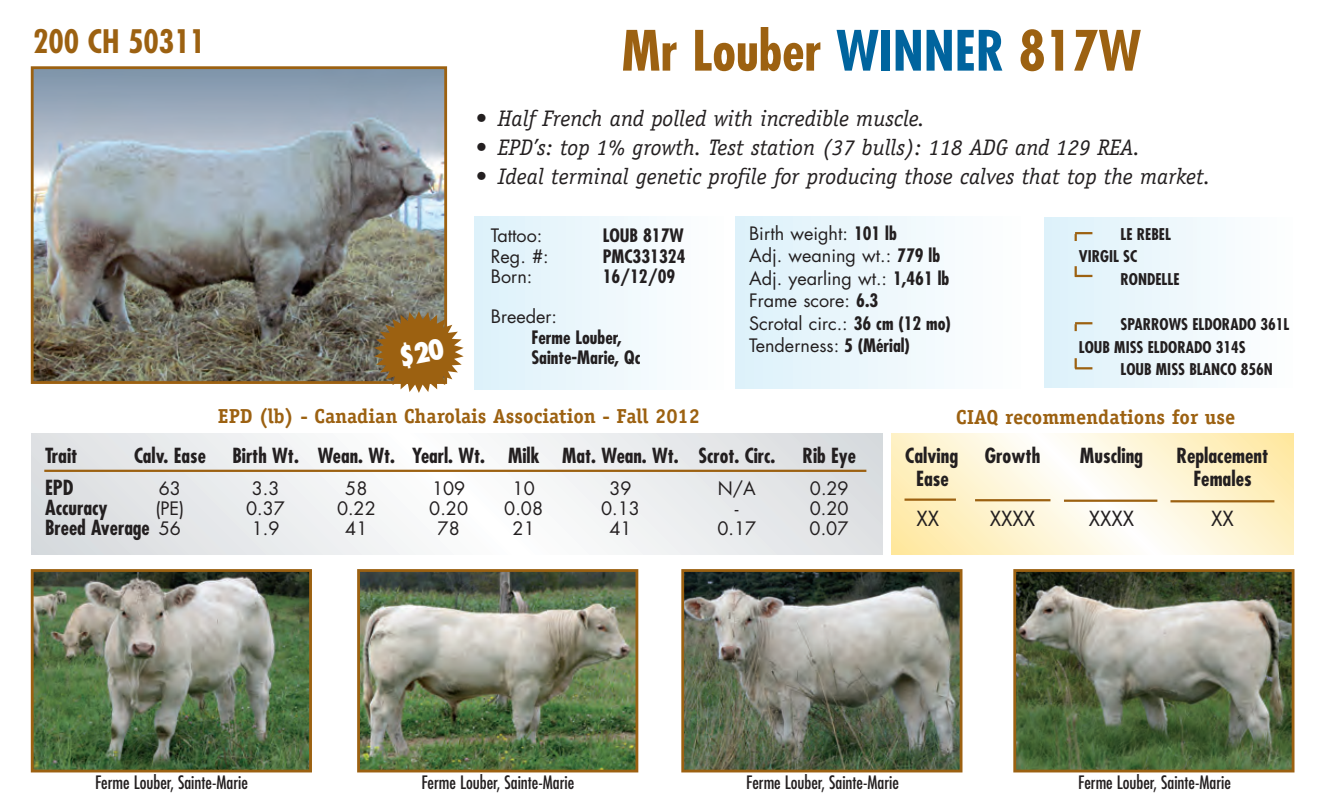
<style>
.page{position:relative;width:1334px;height:801px;background:#fff}
.page>*{position:absolute;margin:0;border:0;box-sizing:border-box;transform-origin:0 0}
.t1{font:700 condensed 54px "Futura";color:#9c6111}
.t2{font:700 condensed 31.5px "Futura";color:#9c6111}
.t3{font:italic 22.5px "Officina Serif";color:#231f20}
.t4{font:700 condensed 20.25px "Futura";color:#231f20}
.t5{font:700 20.25px "Officina Serif";color:#9c6111}
.t6{font:20.25px "Futura";color:#231f20}
.t7{font:18px/22.5px "Futura";color:#231f20}
.t8{font:condensed 18px "Futura";color:#231f20}
.t9{font:700 condensed 18px/20.2px "Futura";color:#231f20}
.t10{font:700 condensed 15.75px/22.5px "Futura";color:#231f20}
.s1{color:#00649e}
.s2{font-weight:700;font-stretch:condensed}
.s3{font-weight:400;font-stretch:normal;font-size:18px}
</style>
<div class="page">
<div style="left:1044px;top:217px;width:249px;height:170px;background:linear-gradient(to right,#dcf1f9,#fefeff)"></div>
<div style="left:735px;top:217px;width:286px;height:171px;background:linear-gradient(to right,#dcf1fa,#fefeff)"></div>
<div style="left:474px;top:216px;width:250px;height:173px;background:linear-gradient(to right,#dcf1fa,#fefeff)"></div>
<img style="left:35px;top:70px;width:408px;height:310px">
<div style="left:31px;top:66px;width:416px;height:318px;border:3px solid #9c6111"></div>
<img style="left:35px;top:572px;width:273px;height:196px">
<div style="left:31px;top:568px;width:281px;height:204px;border:3px solid #9c6111"></div>
<img style="left:685px;top:572px;width:273px;height:196px">
<div style="left:681px;top:568px;width:281px;height:204px;border:3px solid #9c6111"></div>
<img style="left:1017px;top:572px;width:273px;height:196px">
<div style="left:1013px;top:568px;width:281px;height:204px;border:3px solid #9c6111"></div>
<svg style="left:1074px;top:232px;width:18px;height:9px"></svg>
<svg style="left:1074px;top:266px;width:18px;height:11px"></svg>
<svg style="left:1074px;top:322px;width:18px;height:9px"></svg>
<svg style="left:1074px;top:358px;width:18px;height:11px"></svg>
<svg style="left:891px;top:433px;width:402px;height:121px"></svg>
<hr style="left:904px;top:498px;width:52px;height:2px;background:#9c6111">
<hr style="left:975px;top:499px;width:75px;height:2px;background:#9c6111">
<hr style="left:1064px;top:499px;width:93px;height:2px;background:#9c6111">
<hr style="left:1170px;top:500px;width:104px;height:2px;background:#9c6111">
<svg style="left:31px;top:433px;width:851px;height:121px"></svg>
<hr style="left:44px;top:469px;width:822px;height:2px;background:#9c6111">
<img style="left:361px;top:572px;width:273px;height:196px">
<div style="left:357px;top:568px;width:281px;height:204px;border:3px solid #9c6111"></div>
<svg style="left:374px;top:311px;width:89px;height:81px"></svg>
<h2 class="t2" style="left:33px;top:27px;width:174px">200 CH 50311</h2>
<h1 class="t1" style="left:621px;top:27px;width:521px">Mr Louber <span class="s1">WINNER</span> 817W</h1>
<p class="t3" style="left:475px;top:105px;width:450px">• Half French and polled with incredible muscle.</p>
<p class="t3" style="left:475px;top:134px;width:666px">• EPD’s: top 1% growth. Test station (37 bulls): 118 ADG and 129 REA.</p>
<p class="t3" style="left:475px;top:162px;width:736px">• Ideal terminal genetic profile for producing those calves that top the market.</p>
<p class="t7" style="left:491px;top:226px;width:53px">Tattoo:</p>
<p class="t9" style="left:602px;top:227px;width:83px">LOUB 817W</p>
<p class="t7" style="left:491px;top:246px;width:59px">Reg. #:</p>
<p class="t9" style="left:602px;top:247px;width:84px">PMC331324</p>
<p class="t7" style="left:491px;top:266px;width:43px">Born:</p>
<p class="t9" style="left:602px;top:267px;width:74px">16/12/09</p>
<p class="t7" style="left:491px;top:307px;width:68px">Breeder:</p>
<p class="t9" style="left:531px;top:328px;width:110px">Ferme Louber,<br>Sainte-Marie, Qc</p>
<p class="t5" style="left:218px;top:408px;width:484px">EPD (lb) - Canadian Charolais Association - Fall 2012</p>
<p class="t7" style="left:749px;top:223px;width:203px">Birth weight: <span class="s2">101 lb<br></span>Adj. weaning wt.: <span class="s2">779 lb<br></span>Adj. yearling wt.: <span class="s2">1,461 lb<br></span>Frame score: <span class="s2">6.3<br></span>Scrotal circ.: <span class="s2">36 cm (12 mo)<br></span>Tenderness: <span class="s2">5 (Mérial)</span></p>
<p class="t10" style="left:1078px;top:224px;width:94px;text-indent:42px">LE REBEL<br>VIRGIL SC</p>
<p class="t10" style="left:1120px;top:269px;width:60px">RONDELLE</p>
<p class="t10" style="left:1078px;top:314px;width:212px;text-indent:42px">SPARROWS ELDORADO 361L<br>LOUB MISS ELDORADO 314S</p>
<p class="t10" style="left:1120px;top:359px;width:154px">LOUB MISS BLANCO 856N</p>
<p class="t5" style="left:956px;top:409px;width:280px">CIAQ recommendations for use</p>
<p class="t4" style="left:45px;top:446px;width:34px">Trait</p>
<p class="t4" style="left:134px;top:446px;width:73px">Calv. Ease</p>
<p class="t4" style="left:232px;top:446px;width:544px">Birth Wt. Wean. Wt. Yearl. Wt. Milk Mat. Wean. Wt. Scrot. Circ.</p>
<p class="t4" style="left:802px;top:446px;width:55px">Rib Eye</p>
<p class="t4" style="left:45px;top:478px;width:30px">EPD</p>
<p class="t7" style="left:159px;top:478px;width:24px">63</p>
<p class="t7" style="left:252px;top:478px;width:29px">3.3</p>
<p class="t7" style="left:345px;top:478px;width:24px">58</p>
<p class="t7" style="left:432px;top:478px;width:35px">109</p>
<p class="t7" style="left:512px;top:478px;width:24px">10</p>
<p class="t7" style="left:609px;top:478px;width:24px">39</p>
<p class="t7" style="left:718px;top:478px;width:39px">N/A</p>
<p class="t7" style="left:810px;top:478px;width:40px">0.29</p>
<p class="t4" style="left:45px;top:498px;width:64px">Accuracy</p>
<p class="t7" style="left:155px;top:498px;width:30px">(PE)</p>
<p class="t7" style="left:246px;top:498px;width:40px">0.37</p>
<p class="t7" style="left:337px;top:498px;width:40px">0.22</p>
<p class="t7" style="left:429px;top:498px;width:40px">0.20</p>
<p class="t7" style="left:504px;top:498px;width:40px">0.08</p>
<p class="t7" style="left:601px;top:498px;width:40px">0.13</p>
<p class="t7" style="left:735px;top:498px;width:5px">-</p>
<p class="t7" style="left:810px;top:498px;width:40px">0.20</p>
<p class="t4" style="left:45px;top:518px;width:137px">Breed Average <span class="s3">56</span></p>
<p class="t7" style="left:252px;top:519px;width:29px">1.9</p>
<p class="t7" style="left:345px;top:519px;width:24px">41</p>
<p class="t7" style="left:437px;top:519px;width:24px">78</p>
<p class="t7" style="left:512px;top:519px;width:24px">21</p>
<p class="t7" style="left:609px;top:519px;width:24px">41</p>
<p class="t7" style="left:717px;top:519px;width:40px">0.17</p>
<p class="t7" style="left:809px;top:519px;width:40px">0.07</p>
<p class="t4" style="left:905px;top:446px;width:54px">Calving</p>
<p class="t4" style="left:984px;top:446px;width:57px">Growth</p>
<p class="t4" style="left:1080px;top:446px;width:65px">Muscling</p>
<p class="t4" style="left:1176px;top:446px;width:93px">Replacement</p>
<p class="t4" style="left:916px;top:469px;width:34px">Ease</p>
<p class="t4" style="left:1193px;top:469px;width:60px">Females</p>
<p class="t6" style="left:916px;top:509px;width:24px">XX</p>
<p class="t6" style="left:989px;top:509px;width:47px">XXXX</p>
<p class="t6" style="left:1088px;top:509px;width:47px">XXXX</p>
<p class="t6" style="left:1211px;top:509px;width:24px">XX</p>
<p class="t8" style="left:421px;top:773px;width:154px">Ferme Louber, Sainte-Marie</p>
<p class="t8" style="left:95px;top:774px;width:154px">Ferme Louber, Sainte-Marie</p>
<p class="t8" style="left:746px;top:774px;width:154px">Ferme Louber, Sainte-Marie</p>
<p class="t8" style="left:1078px;top:774px;width:154px">Ferme Louber, Sainte-Marie</p>
</div>
